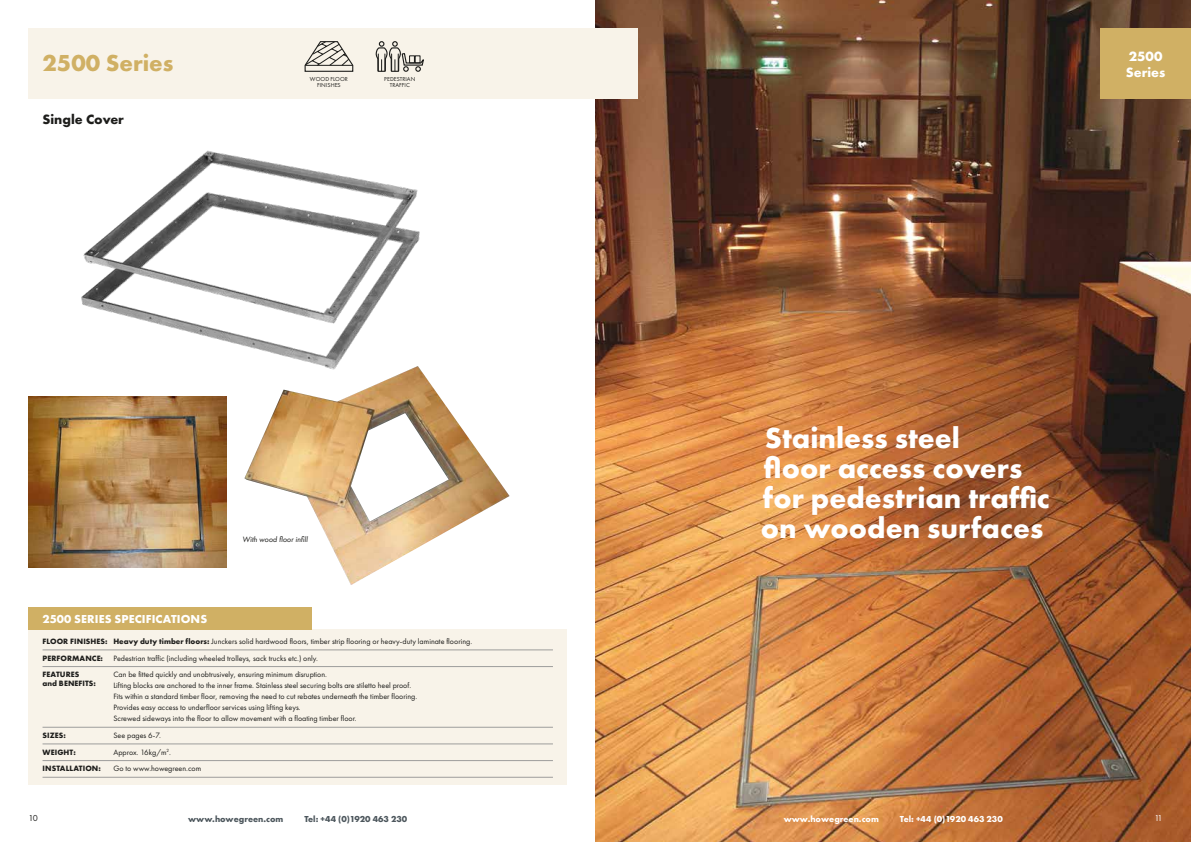
<style>
.page{position:relative;width:1191px;height:842px;background:#fff}
.page>*{position:absolute;margin:0;border:0;box-sizing:border-box;transform-origin:0 0}
.t1{font:700 30px/30px "Futura PT";color:#fff}
.t2{font:700 24px "Futura PT";color:#d0b064}
.t3{font:700 14px "Futura PT";color:#1d1d1b}
.t4{font:700 14px "Futura PT";color:#fff}
.t5{font:700 12px "Futura PT";letter-spacing:.01em;color:#fff}
.t6{font:700 9px "Futura PT";color:#4c565c}
.t7{font:700 9px "Futura PT";color:#fff}
.t8{font:9px "Futura PT";color:#1d1d1b}
.t9{font:9px "Futura PT";color:#fff}
.t10{font:8px/11px "Futura PT";color:#1d1d1b}
.t11{font:700 8px "Futura PT";letter-spacing:.01em;color:#1d1d1b}
.t12{font:italic 8px "Futura PT";color:#1d1d1b}
.t13{font:6px/6px "Futura PT";letter-spacing:.01em;color:#1d1d1b;text-align:center}
.s1{font-weight:700}
</style>
<div class="page">
<img style="left:595px;top:0;width:596px;height:842px">
<div style="left:28px;top:629px;width:539px;height:156px;background:#f8f3e9"></div>
<div style="left:28px;top:607px;width:284px;height:22px;background:#d0b064"></div>
<hr style="left:43px;top:650px;width:510px;height:1px;background:#9d9d9c">
<hr style="left:43px;top:666px;width:510px;height:1px;background:#9d9d9c">
<hr style="left:43px;top:727px;width:510px;height:1px;background:#9d9d9c">
<hr style="left:43px;top:744px;width:510px;height:1px;background:#9d9d9c">
<hr style="left:43px;top:760px;width:510px;height:1px;background:#9d9d9c">
<hr style="left:43px;top:777px;width:510px;height:1px;background:#9d9d9c">
<img style="left:28px;top:397px;width:199px;height:170px">
<img style="left:244px;top:383px;width:265px;height:202px">
<img style="left:71px;top:150px;width:359px;height:247px">
<div style="left:1100px;top:28px;width:91px;height:71px;background:#d0b064"></div>
<div style="left:28px;top:28px;width:610px;height:71px;background:#f8f3e9"></div>
<svg style="left:376px;top:41px;width:48px;height:31px"></svg>
<svg style="left:304px;top:41px;width:49px;height:31px"></svg>
<h2 class="t2" style="left:43px;top:47px;width:132px">2500 Series</h2>
<h3 class="t3" style="left:43px;top:110px;width:83px">Single Cover</h3>
<p class="t13" style="left:310px;top:76px;width:40px">WOOD FLOOR<br>FINISHES</p>
<p class="t13" style="left:384px;top:76px;width:33px">PEDESTRIAN<br>TRAFFIC</p>
<p class="t12" style="left:242px;top:534px;width:67px">With wood floor infill</p>
<h3 class="t5" style="left:43px;top:611px;width:166px">2500 SERIES SPECIFICATIONS</h3>
<p class="t10" style="left:43px;top:633px;width:431px;line-height:16.7px"><span class="s1">FLOOR FINISHES: Heavy duty timber floors:</span> Junckers solid hardwood floors, timber strip flooring or heavy-duty laminate flooring.<br><span class="s1">PERFORMANCE:</span></p>
<p class="t10" style="left:113px;top:652px;width:206px">Pedestrian traffic (including wheeled trolleys, sack trucks etc.) only.</p>
<p class="t11" style="left:43px;top:669px;width:38px">FEATURES</p>
<p class="t10" style="left:113px;top:669px;width:215px">Can be fitted quickly and unobtrusively, ensuring minimum disruption.</p>
<p class="t11" style="left:43px;top:678px;width:55px">and BENEFITS:</p>
<p class="t10" style="left:113px;top:680px;width:305px">Lifting blocks are anchored to the inner frame. Stainless steel securing bolts are stiletto heel proof.<br>Fits within a standard timber floor, removing the need to cut rebates underneath the timber flooring.<br>Provides easy access to underfloor services using lifting keys.<br>Screwed sideways into the floor to allow movement with a floating timber floor.</p>
<p class="t11" style="left:43px;top:730px;width:25px">SIZES:</p>
<p class="t10" style="left:113px;top:730px;width:49px">See pages 6-7.</p>
<p class="t11" style="left:43px;top:747px;width:35px">WEIGHT:</p>
<p class="t10" style="left:113px;top:746px;width:59px">Approx. 16kg/m<sup>2</sup>.</p>
<p class="t11" style="left:43px;top:763px;width:60px">INSTALLATION:</p>
<p class="t10" style="left:113px;top:763px;width:89px">Go to www.howegreen.com</p>
<h3 class="t4" style="left:1128px;top:47px;width:35px">2500</h3>
<h3 class="t4" style="left:1125px;top:63px;width:41px">Series</h3>
<h1 class="t1" style="left:761px;top:422px;width:290px">Stainless steel<br>floor access covers for pedestrian traffic on wooden surfaces</h1>
<p class="t8" style="left:28px;top:812px;width:11px">10</p>
<p class="t6" style="left:188px;top:813px;width:97px">www.howegreen.com</p>
<p class="t6" style="left:304px;top:813px;width:104px">Tel: +44 (0)1920 463 230</p>
<p class="t7" style="left:783px;top:813px;width:97px">www.howegreen.com</p>
<p class="t7" style="left:900px;top:813px;width:104px">Tel: +44 (0)1920 463 230</p>
<p class="t9" style="left:1154px;top:812px;width:10px">11</p>
</div>
